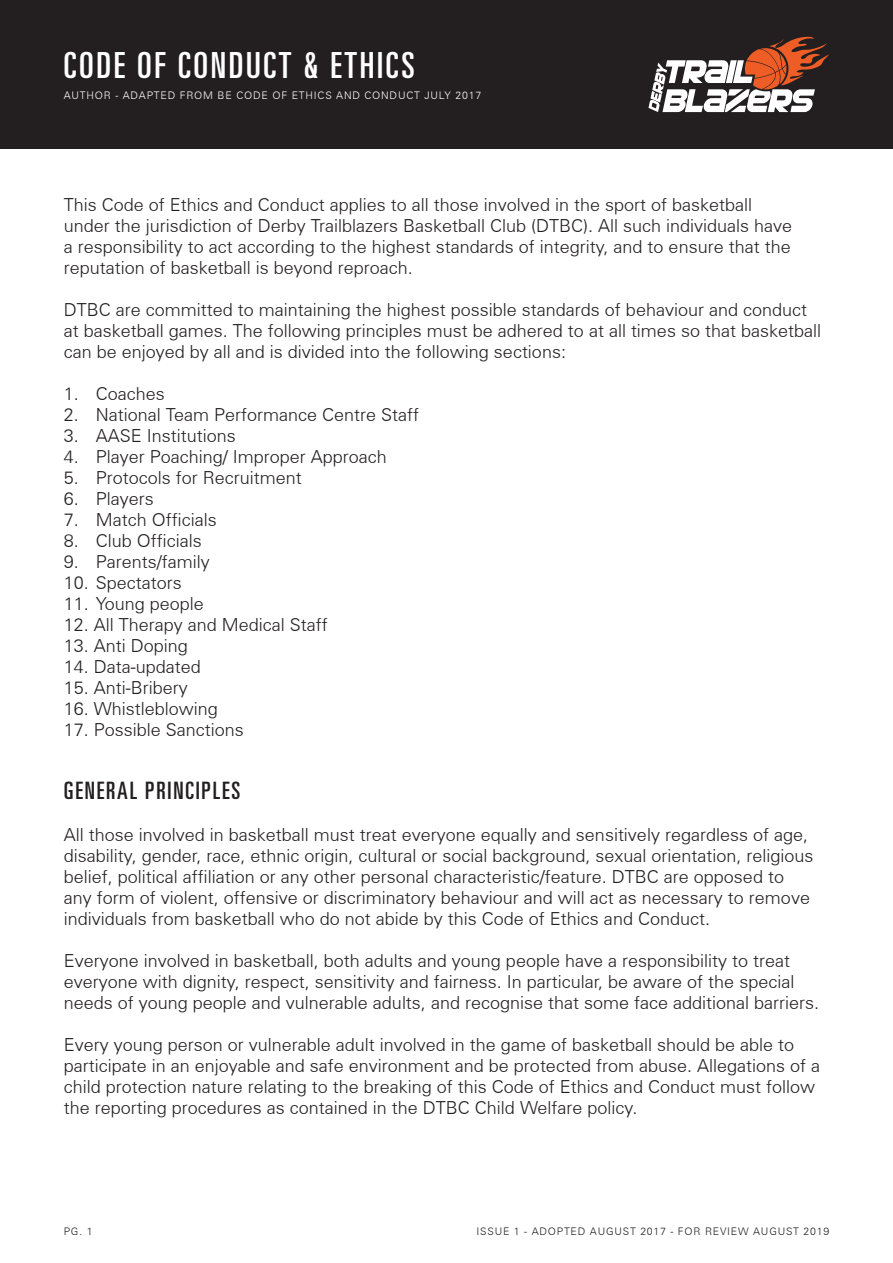
<style>
.page{position:relative;width:893px;height:1263px;background:#fff}
.page>*{position:absolute;margin:0;border:0;box-sizing:border-box;transform-origin:0 0}
.t1{font:ultra-condensed 36px "Univers";letter-spacing:.075em;color:#fff}
.t2{font:ultra-condensed 24px "Univers";letter-spacing:.075em;color:#231f20}
.t3{font:300 18px/21px "Univers";color:#231f20}
.t4{font:300 10.5px "Univers";letter-spacing:.075em;color:#fff}
.t5{font:300 10.5px "Univers";letter-spacing:.075em;color:#231f20}
</style>
<div class="page">
<div style="left:0;top:0;width:893px;height:149px;background:#231f20"></div>
<svg style="left:648px;top:36px;width:181px;height:76px"></svg>
<h1 class="t1" style="left:64px;top:45px;width:352px">CODE OF CONDUCT &amp; ETHICS</h1>
<p class="t4" style="left:64px;top:89px;width:419px">AUTHOR - ADAPTED FROM BE CODE OF ETHICS AND CONDUCT JULY 2017</p>
<p class="t3" style="left:64px;top:194px;width:730px">This Code of Ethics and Conduct applies to all those involved in the sport of basketball under the jurisdiction of Derby Trailblazers Basketball Club (DTBC). All such individuals have a responsibility to act according to the highest standards of integrity, and to ensure that the reputation of basketball is beyond reproach.</p>
<p class="t3" style="left:64px;top:299px;width:759px">DTBC are committed to maintaining the highest possible standards of behaviour and conduct at basketball games. The following principles must be adhered to at all times so that basketball can be enjoyed by all and is divided into the following sections:</p>
<p class="t3" style="left:64px;top:383px;width:102px">1. Coaches</p>
<p class="t3" style="left:64px;top:404px;width:357px">2. National Team Performance Centre Staff</p>
<p class="t3" style="left:64px;top:425px;width:173px">3. AASE Institutions</p>
<p class="t3" style="left:64px;top:446px;width:324px">4. Player Poaching/ Improper Approach</p>
<p class="t3" style="left:64px;top:467px;width:239px">5. Protocols for Recruitment</p>
<p class="t3" style="left:64px;top:488px;width:91px">6. Players</p>
<p class="t3" style="left:64px;top:509px;width:154px">7. Match Officials</p>
<p class="t3" style="left:64px;top:530px;width:139px">8. Club Officials</p>
<p class="t3" style="left:64px;top:551px;width:147px">9. Parents/family</p>
<p class="t3" style="left:64px;top:572px;width:119px">10. Spectators</p>
<p class="t3" style="left:64px;top:593px;width:141px">11. Young people</p>
<p class="t3" style="left:64px;top:614px;width:266px">12. All Therapy and Medical Staff</p>
<p class="t3" style="left:64px;top:635px;width:126px">13. Anti Doping</p>
<p class="t3" style="left:64px;top:656px;width:139px">14. Data-updated</p>
<p class="t3" style="left:64px;top:677px;width:126px">15. Anti-Bribery</p>
<p class="t3" style="left:64px;top:698px;width:156px">16. Whistleblowing</p>
<p class="t3" style="left:64px;top:719px;width:182px">17. Possible Sanctions</p>
<h2 class="t2" style="left:64px;top:777px;width:178px">GENERAL PRINCIPLES</h2>
<p class="t3" style="left:64px;top:824px;width:751px">All those involved in basketball must treat everyone equally and sensitively regardless of age, disability, gender, race, ethnic origin, cultural or social background, sexual orientation, religious belief, political affiliation or any other personal characteristic/feature. DTBC are opposed to any form of violent, offensive or discriminatory behaviour and will act as necessary to remove individuals from basketball who do not abide by this Code of Ethics and Conduct.</p>
<p class="t3" style="left:64px;top:950px;width:757px">Everyone involved in basketball, both adults and young people have a responsibility to treat everyone with dignity, respect, sensitivity and fairness. In particular, be aware of the special needs of young people and vulnerable adults, and recognise that some face additional barriers.</p>
<p class="t3" style="left:64px;top:1034px;width:758px">Every young person or vulnerable adult involved in the game of basketball should be able to participate in an enjoyable and safe environment and be protected from abuse. Allegations of a child protection nature relating to the breaking of this Code of Ethics and Conduct must follow the reporting procedures as contained in the DTBC Child Welfare policy.</p>
<p class="t5" style="left:64px;top:1225px;width:30px">PG. 1</p>
<p class="t5" style="left:477px;top:1225px;width:354px">ISSUE 1 - ADOPTED AUGUST 2017 - FOR REVIEW AUGUST 2019</p>
</div>
